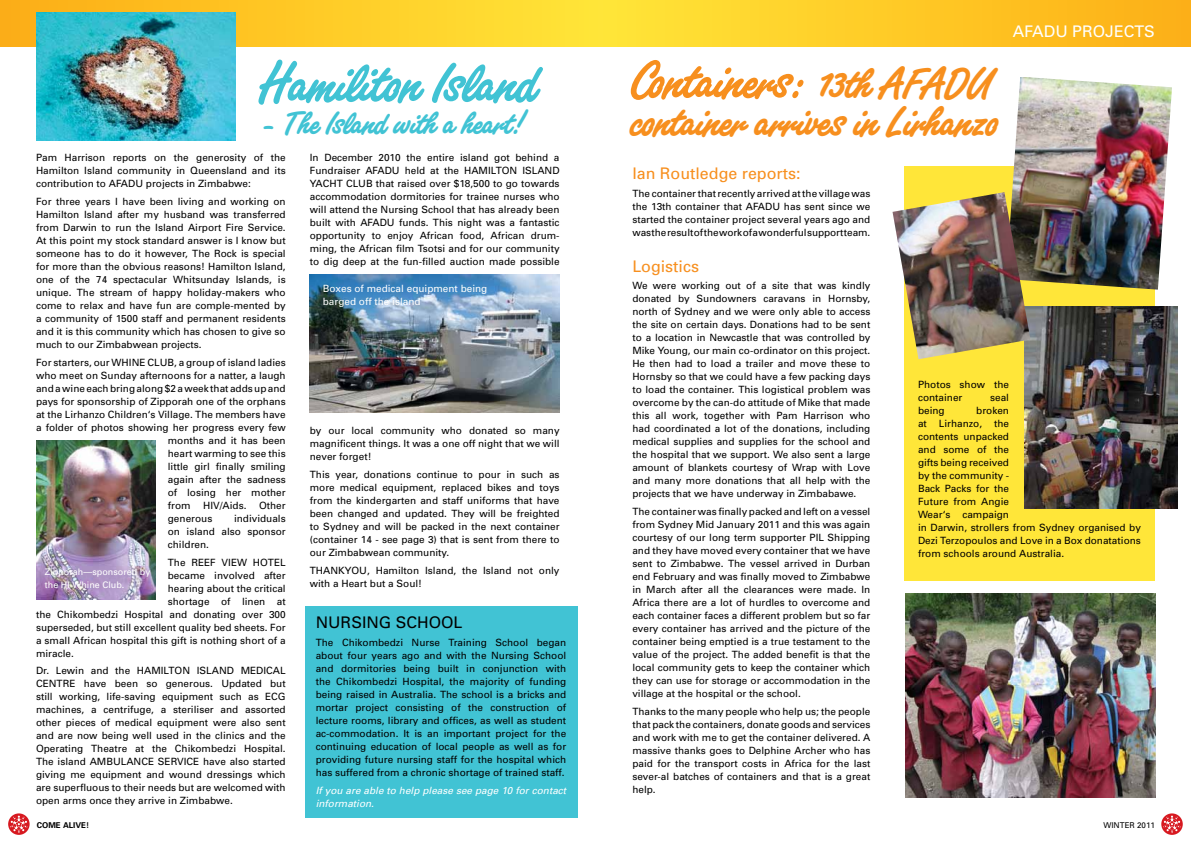
<style>
.page{position:relative;width:1191px;height:842px;background:#fff}
.page>*{position:absolute;margin:0;border:0;box-sizing:border-box;transform-origin:0 0}
.t1{font:62px "Freestyle Script Bold Plain";color:#41c3d4}
.t2{font:58px "Freestyle Script Bold Plain";color:#f78f1e}
.t3{font:48px "Freestyle Script Bold Plain";color:#f78f1e}
.t4{font:36px "Freestyle Script Bold Plain";color:#41c3d4}
.t5{font:16px "Univers";color:#f78f1e}
.t6{font:16px "Univers";color:#fff}
.t7{font:16px "Univers";color:#000}
.t8{font:10px/13px "Univers";color:#000;text-align:justify}
.t9{font:italic 10px/13px "Univers";color:#fff}
.t10{font:10px/13px "Univers";color:#fff}
.t11{font:9px/13px "Univers";color:#fff}
.t12{font:700 8px "Univers";color:#000}
.t13{font:8px "Univers";color:#000}
.s1{font-size:48px}
</style>
<div class="page">
<svg style="left:1161px;top:813px;width:21px;height:22px"></svg>
<svg style="left:1163px;top:816px;width:17px;height:17px"></svg>
<svg style="left:8px;top:813px;width:22px;height:22px"></svg>
<svg style="left:10px;top:816px;width:17px;height:17px"></svg>
<div style="left:904px;top:166px;width:250px;height:414px;background:#ffe639"></div>
<svg style="left:0;top:1px;width:1190px;height:45px;background:#fdcb28"></svg>
<img style="left:36px;top:13px;width:200px;height:128px">
<div style="left:305px;top:606px;width:272px;height:211px;background:#41c3d4"></div>
<img style="left:1012px;top:77px;width:160px;height:213px">
<img style="left:1025px;top:306px;width:152px;height:203px">
<img style="left:905px;top:593px;width:250px;height:205px">
<img style="left:37px;top:441px;width:119px;height:159px">
<img style="left:310px;top:274px;width:249px;height:138px">
<img style="left:892px;top:192px;width:138px;height:167px">
<h1 class="t1" style="left:261px;top:44px;width:280px">Hamiliton Island</h1>
<h3 class="t4" style="left:261px;top:100px;width:267px">- The Island with a heart!</h3>
<p class="t8" style="left:36px;top:151px;width:251px">Pam Harrison reports on the generosity of the Hamilton Island community in Queensland and its contribution to AFADU projects in Zimbabwe:</p>
<p class="t8" style="left:36px;top:195px;width:251px">For three years I have been living and working on Hamilton Island after my husband was transferred from Darwin to run the Island Airport Fire Service.<br>At this point my stock standard answer is I know but someone has to do it however, The Rock is special for more than the obvious reasons! Hamilton Island, one of the 74 spectacular Whitsunday Islands, is unique. The stream of happy holiday-makers who come to relax and have fun are comple-mented by a community of 1500 staff and permanent residents and it is this community which has chosen to give so much to our Zimbabwean projects.</p>
<p class="t8" style="left:36px;top:356px;width:251px">For starters, our WHINE CLUB, a group of island ladies</p>
<p class="t8" style="left:36px;top:369px;width:251px">who meet on Sunday afternoons for a natter, a laugh</p>
<p class="t8" style="left:36px;top:382px;width:251px">and a wine each bring along $2 a week that adds up and</p>
<p class="t8" style="left:36px;top:395px;width:251px">pays for sponsorship of Zipporah one of the orphans</p>
<p class="t8" style="left:36px;top:408px;width:251px">at the Lirhanzo Children‘s Village. The members have</p>
<p class="t8" style="left:36px;top:421px;width:251px">a folder of photos showing her progress every few</p>
<p class="t8" style="left:168px;top:434px;width:119px">months and it has been</p>
<p class="t8" style="left:168px;top:447px;width:119px">heart warming to see this</p>
<p class="t8" style="left:168px;top:460px;width:119px">little girl finally smiling</p>
<p class="t8" style="left:168px;top:473px;width:119px">again after the sadness</p>
<p class="t8" style="left:168px;top:486px;width:119px">of losing her mother</p>
<p class="t8" style="left:168px;top:499px;width:24px">from</p>
<p class="t8" style="left:203px;top:499px;width:45px">HIV/Aids.</p>
<p class="t8" style="left:259px;top:499px;width:28px">Other</p>
<p class="t8" style="left:168px;top:512px;width:46px">generous</p>
<p class="t8" style="left:168px;top:512px;width:119px;text-indent:66px">individuals on island also sponsor children.</p>
<p class="t8" style="left:168px;top:555px;width:119px">The REEF VIEW HOTEL</p>
<p class="t8" style="left:168px;top:568px;width:119px">became involved after</p>
<p class="t8" style="left:168px;top:581px;width:119px">hearing about the critical</p>
<p class="t8" style="left:168px;top:594px;width:119px">shortage of linen at</p>
<p class="t8" style="left:36px;top:607px;width:251px">the Chikombedzi Hospital and donating over 300</p>
<p class="t8" style="left:36px;top:620px;width:251px">superseded, but still excellent quality bed sheets. For</p>
<p class="t8" style="left:36px;top:633px;width:251px">a small African hospital this gift is nothing short of a</p>
<p class="t8" style="left:36px;top:646px;width:39px">miracle.</p>
<p class="t8" style="left:36px;top:664px;width:251px">Dr. Lewin and the HAMILTON ISLAND MEDICAL CENTRE have been so generous. Updated but still working, life-saving equipment such as ECG machines, a centrifuge, a steriliser and assorted other pieces of medical equipment were also sent and are now being well used in the clinics and the Operating Theatre at the Chikombedzi Hospital.<br>The island AMBULANCE SERVICE have also started giving me equipment and wound dressings which are superfluous to their needs but are welcomed with open arms once they arrive in Zimbabwe.</p>
<p class="t11" style="left:45px;top:565px;width:107px">Zipporah—sponsored by the HI Whine Club.</p>
<p class="t8" style="left:310px;top:151px;width:251px">In December 2010 the entire island got behind a Fundraiser AFADU held at the HAMILTON ISLAND YACHT CLUB that raised over $18,500 to go towards accommodation dormitories for trainee nurses who will attend the Nursing School that has already been built with AFADU funds. This night was a fantastic opportunity to enjoy African food, African drum&shy;ming, the African film Tsotsi and for our community to dig deep at the fun-filled auction made possible</p>
<p class="t10" style="left:323px;top:282px;width:166px">Boxes of medical equipment being barged off the island</p>
<p class="t8" style="left:310px;top:424px;width:251px">by our local community who donated so many magnificent things. It was a one off night that we will never forget!</p>
<p class="t8" style="left:310px;top:468px;width:251px">This year, donations continue to pour in such as more medical equipment, replaced bikes and toys from the kindergarten and staff uniforms that have been changed and updated. They will be freighted to Sydney and will be packed in the next container (container 14 - see page 3) that is sent from there to our Zimbabwean community.</p>
<p class="t8" style="left:310px;top:564px;width:251px">THANKYOU, Hamilton Island, the Island not only with a Heart but a Soul!</p>
<h3 class="t7" style="left:316px;top:612px;width:148px">NURSING SCHOOL</h3>
<p class="t8" style="left:316px;top:635px;width:252px">The Chikombedzi Nurse Training School began about four years ago and with the Nursing School and dormitories being built in conjunction with the Chikombedzi Hospital, the majority of funding being raised in Australia. The school is a bricks and mortar project consisting of the construction of lecture rooms, library and offices, as well as student ac-commodation. It is an important project for the continuing education of local people as well as for providing future nursing staff for the hospital which has suffered from a chronic shortage of trained staff.</p>
<p class="t9" style="left:316px;top:783px;width:252px">If you are able to help please see page 10 for contact information.</p>
<h2 class="t2" style="left:632px;top:44px;width:362px">Containers: <span class="s1">13th AFADU</span></h2>
<h3 class="t3" style="left:632px;top:91px;width:369px">container arrives in Lirhanzo</h3>
<h3 class="t6" style="left:1013px;top:21px;width:144px">AFADU PROJECTS</h3>
<h3 class="t5" style="left:632px;top:163px;width:170px">Ian Routledge reports:</h3>
<p class="t8" style="left:632px;top:187px;width:239px">The container that recently arrived at the village was the 13th container that AFADU has sent since we started the container project several years ago and was the result of the work of a wonderful support team.</p>
<h3 class="t5" style="left:632px;top:256px;width:68px">Logistics</h3>
<p class="t8" style="left:632px;top:279px;width:239px">We were working out of a site that was kindly donated by Sundowners caravans in Hornsby, north of Sydney and we were only able to access the site on certain days. Donations had to be sent to a location in Newcastle that was controlled by Mike Young, our main co-ordinator on this project.<br>He then had to load a trailer and move these to Hornsby so that we could have a few packing days to load the container. This logistical problem was overcome by the can-do attitude of Mike that made this all work, together with Pam Harrison who had coordinated a lot of the donations, including medical supplies and supplies for the school and the hospital that we support. We also sent a large amount of blankets courtesy of Wrap with Love and many more donations that all help with the projects that we have underway in Zimbabawe.</p>
<p class="t8" style="left:632px;top:505px;width:239px">The container was finally packed and left on a vessel from Sydney Mid January 2011 and this was again courtesy of our long term supporter PIL Shipping and they have moved every container that we have sent to Zimbabwe. The vessel arrived in Durban end February and was finally moved to Zimbabwe in March after all the clearances were made. In Africa there are a lot of hurdles to overcome and each container faces a different problem but so far every container has arrived and the picture of the container being emptied is a true testament to the value of the project. The added benefit is that the local community gets to keep the container which they can use for storage or accommodation in the village at the hospital or the school.</p>
<p class="t8" style="left:632px;top:705px;width:239px">Thanks to the many people who help us; the people that pack the containers, donate goods and services and work with me to get the container delivered. A massive thanks goes to Delphine Archer who has paid for the transport costs in Africa for the last sever-al batches of containers and that is a great help.</p>
<p class="t8" style="left:918px;top:378px;width:93px">Photos show the container</p>
<p class="t8" style="left:990px;top:391px;width:20px">seal</p>
<p class="t8" style="left:918px;top:404px;width:224px;text-align:left;text-indent:58px">broken<br>at Lirhanzo, the<br>contents unpacked<br>and some of the<br>gifts being received<br>by the community -<br>Back Packs for the<br>Future from Angie<br>Wear‘s campaign<br>in Darwin, strollers from Sydney organised by<br>Dezi Terzopoulos and Love in a Box donatations from schools around Australia.</p>
<p class="t8" style="left:918px;top:404px;width:28px">being</p>
<p class="t12" style="left:37px;top:820px;width:54px">COME ALIVE!</p>
<p class="t13" style="left:1103px;top:820px;width:53px">WINTER 2011</p>
</div>
